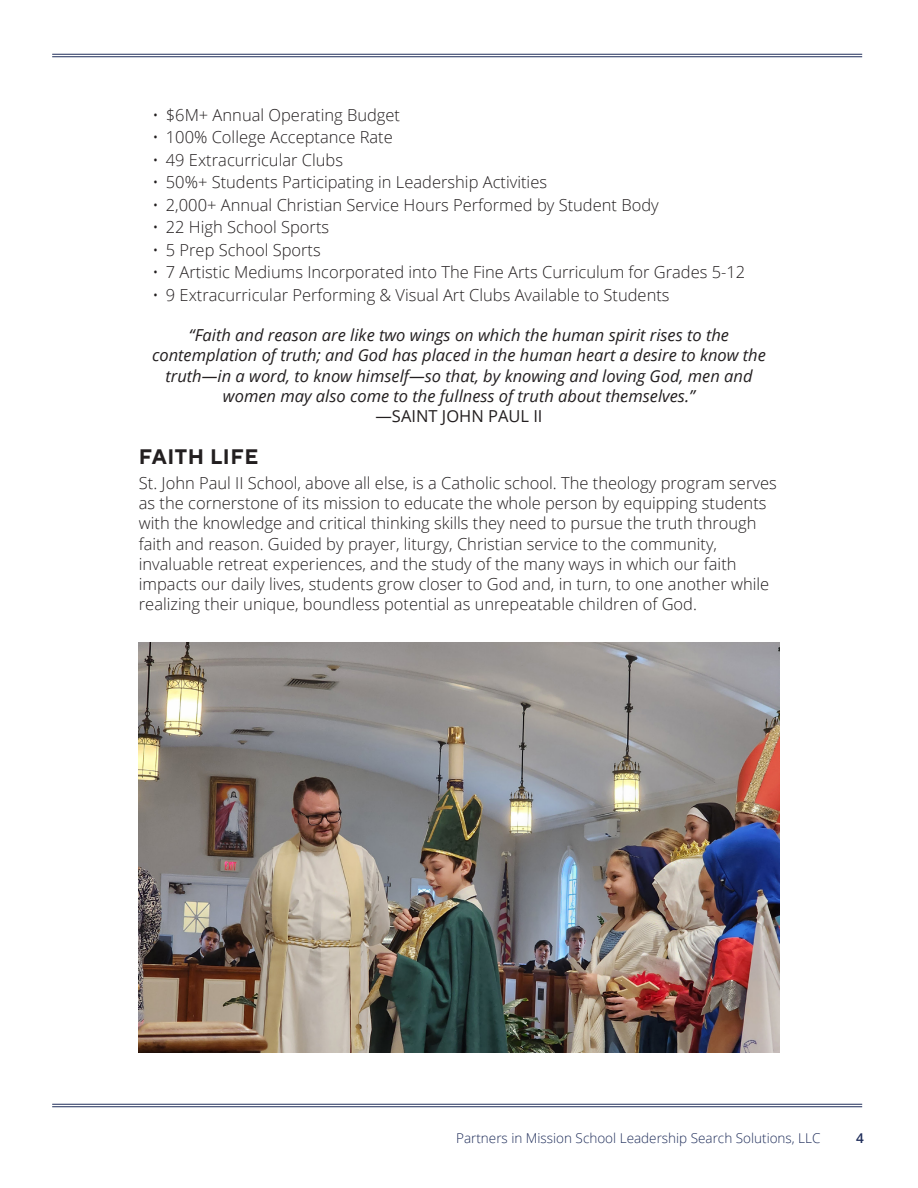
<style>
.page{position:relative;width:918px;height:1188px;background:#fff}
.page>*{position:absolute;margin:0;border:0;box-sizing:border-box;transform-origin:0 0}
.Section_Header{font:700 21px "TT Norms Pro";letter-spacing:.03em;color:#231f20}
.t1{font:300 16.5px/20.2px "Open Sans";color:#231f20}
.t2{font:italic 16.5px/20.2px "Open Sans";color:#231f20;text-align:center}
.t3{font:16.5px "Open Sans";color:#231f20}
.t4{font:300 13.5px "Open Sans";color:#1f2d5a}
.t5{font:600 13.5px "Open Sans";color:#1f2d5a}
</style>
<div class="page">
<hr style="left:52px;top:54px;width:810px;height:1px;background:#1f2d5a">
<hr style="left:52px;top:56px;width:810px;height:1px;background:#1f2d5a">
<hr style="left:52px;top:1104px;width:810px;height:1px;background:#1f2d5a">
<hr style="left:52px;top:1106px;width:810px;height:1px;background:#1f2d5a">
<img style="left:139px;top:643px;width:640px;height:410px">
<p class="t1" style="left:152px;top:104px;width:249px">• $6M+ Annual Operating Budget</p>
<p class="t1" style="left:152px;top:127px;width:242px">• 100% College Acceptance Rate</p>
<p class="t1" style="left:152px;top:149px;width:192px">• 49 Extracurricular Clubs</p>
<p class="t1" style="left:152px;top:172px;width:396px">• 50%+ Students Participating in Leadership Activities</p>
<p class="t1" style="left:152px;top:194px;width:508px">• 2,000+ Annual Christian Service Hours Performed by Student Body</p>
<p class="t1" style="left:152px;top:217px;width:178px">• 22 High School Sports</p>
<p class="t1" style="left:152px;top:239px;width:170px">• 5 Prep School Sports</p>
<p class="t1" style="left:152px;top:262px;width:595px">• 7 Artistic Mediums Incorporated into The Fine Arts Curriculum for Grades 5-12</p>
<p class="t1" style="left:152px;top:284px;width:519px">• 9 Extracurricular Performing &amp; Visual Art Clubs Available to Students</p>
<p class="t2" style="left:152px;top:325px;width:615px">“Faith and reason are like two wings on which the human spirit rises to the contemplation of truth; and God has placed in the human heart a desire to know the truth—in a word, to know himself—so that, by knowing and loving God, men and women may also come to the fullness of truth about themselves.”</p>
<p class="t3" style="left:375px;top:405px;width:169px">—SAINT JOHN PAUL II</p>
<p class="Section_Header" style="left:139px;top:443px;width:121px">FAITH LIFE</p>
<p class="t1" style="left:139px;top:472px;width:639px">St. John Paul II School, above all else, is a Catholic school. The theology program serves as the cornerstone of its mission to educate the whole person by equipping students with the knowledge and critical thinking skills they need to pursue the truth through faith and reason. Guided by prayer, liturgy, Christian service to the community, invaluable retreat experiences, and the study of the many ways in which our faith impacts our daily lives, students grow closer to God and, in turn, to one another while realizing their unique, boundless potential as unrepeatable children of God.</p>
<p class="t4" style="left:456px;top:1129px;width:366px">Partners in Mission School Leadership Search Solutions, LLC</p>
<p class="t5" style="left:856px;top:1128px;width:9px">4</p>
</div>
